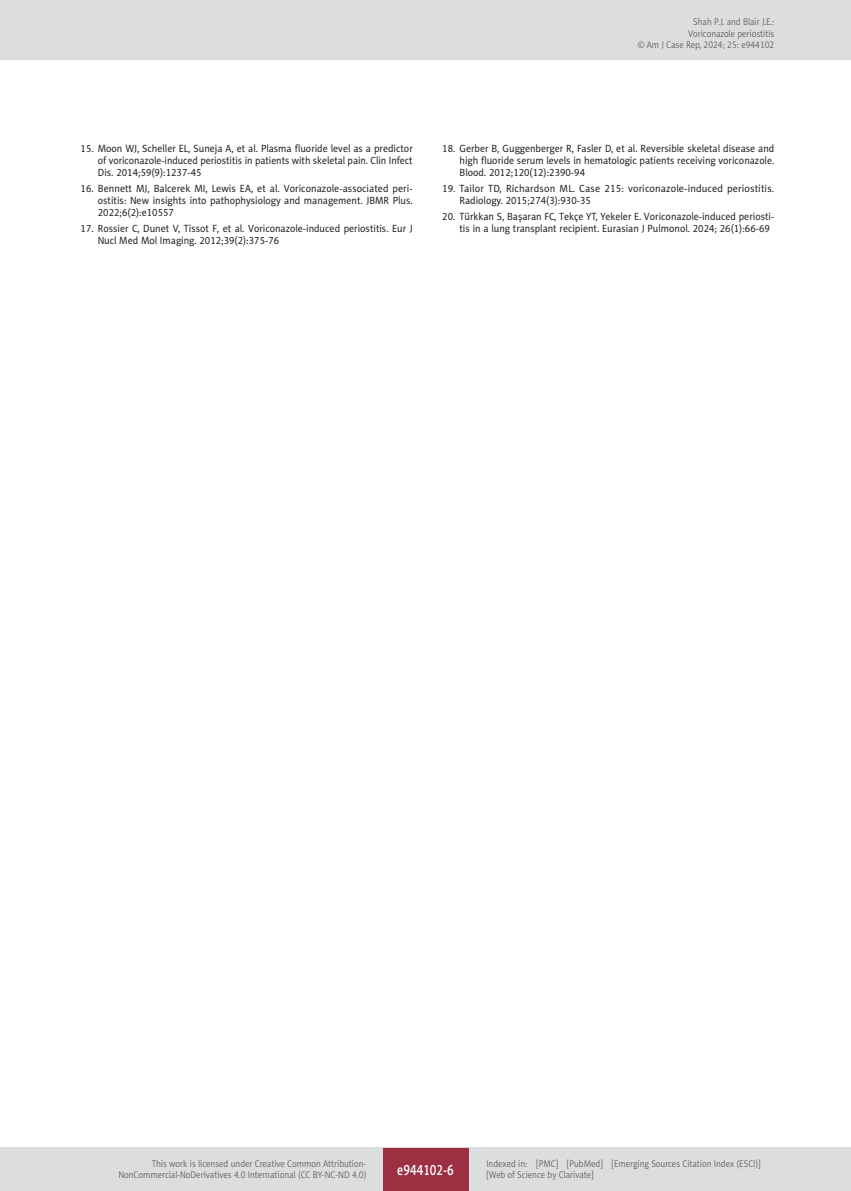
<style>
.page{position:relative;width:851px;height:1191px;background:#fff}
.page>*{position:absolute;margin:0;border:0;box-sizing:border-box;transform-origin:0 0}
.t1{font:15px "Naomi Sans EFN Medium";color:#fff;scale:.8 1}
.AJCR_Referencje_punkt{font:10.5px/12px "Naomi Sans EFN";color:#231f20;text-align:justify;scale:.95 1}
.AJCR_Referencje_punkt-2{font:10.5px/12px "Naomi Sans EFN";color:#231f20;text-align:justify;scale:.96 1}
.AJCR_Referencje_punkt-3{font:10.5px/12px "Naomi Sans EFN";color:#231f20}
.t2{font:9.75px/11.2px "Naomi Sans EFN Light";color:#57585a;text-align:right;scale:.9 1}
</style>
<div class="page">
<div style="left:0;top:0;width:850px;height:60px;background:#dcdddf"></div>
<div style="left:0;top:1148px;width:850px;height:43px;background:#dcdddf"></div>
<div style="left:383px;top:1147px;width:85px;height:43px;background:#9d2f42"></div>
<p class="t2" style="left:637px;top:16px;width:153px">Shah P.J. and Blair J.E.:<br>Voriconazole periostitis<br>© Am J Case Rep, 2024; 25: e944102</p>
<p class="AJCR_Referencje_punkt" style="left:98px;top:142px;width:333px;text-indent:-17px">15. Moon WJ, Scheller EL, Suneja A, et al. Plasma fluoride level as a predictor of voriconazole-induced periostitis in patients with skeletal pain. Clin Infect Dis. 2014;59(9):1237-45</p>
<p class="AJCR_Referencje_punkt-2" style="left:98px;top:183px;width:329px;text-indent:-17px">16. Bennett MJ, Balcerek MI, Lewis EA, et al. Voriconazole-associated peri&shy;ostitis: New insights into pathophysiology and management. JBMR Plus.<br>2022;6(2):e10557</p>
<p class="AJCR_Referencje_punkt" style="left:98px;top:223px;width:333px;text-indent:-17px">17. Rossier C, Dunet V, Tissot F, et al. Voriconazole-induced periostitis. Eur J<br>Nucl Med Mol Imaging. 2012;39(2):375-76</p>
<p class="AJCR_Referencje_punkt" style="left:459px;top:142px;width:333px;text-indent:-17px">18. Gerber B, Guggenberger R, Fasler D, et al. Reversible skeletal disease and high fluoride serum levels in hematologic patients receiving voriconazole.<br>Blood. 2012;120(12):2390-94</p>
<p class="AJCR_Referencje_punkt-3" style="left:459px;top:183px;width:316px;text-indent:-17px">19. Tailor TD, Richardson ML. Case 215: voriconazole-induced periostitis.<br>Radiology. 2015;274(3):930-35</p>
<p class="AJCR_Referencje_punkt" style="left:459px;top:211px;width:333px;text-indent:-17px">20. Türkkan S, Başaran FC, Tekçe YT, Yekeler E. Voriconazole-induced periosti&shy;tis in a lung transplant recipient. Eurasian J Pulmonol. 2024; 26(1):66-69</p>
<p class="t2" style="left:118px;top:1158px;width:277px">This work is licensed under Creative Common Attribution-<br>NonCommercial-NoDerivatives 4.0 International (CC BY-NC-ND 4.0)</p>
<h1 class="t1" style="left:397px;top:1160px;width:72px">e944102-6</h1>
<p class="t2" style="left:486px;top:1158px;width:306px;text-align:left">Indexed in: [PMC] [PubMed] [Emerging Sources Citation Index (ESCI)] [Web of Science by Clarivate]</p>
</div>
